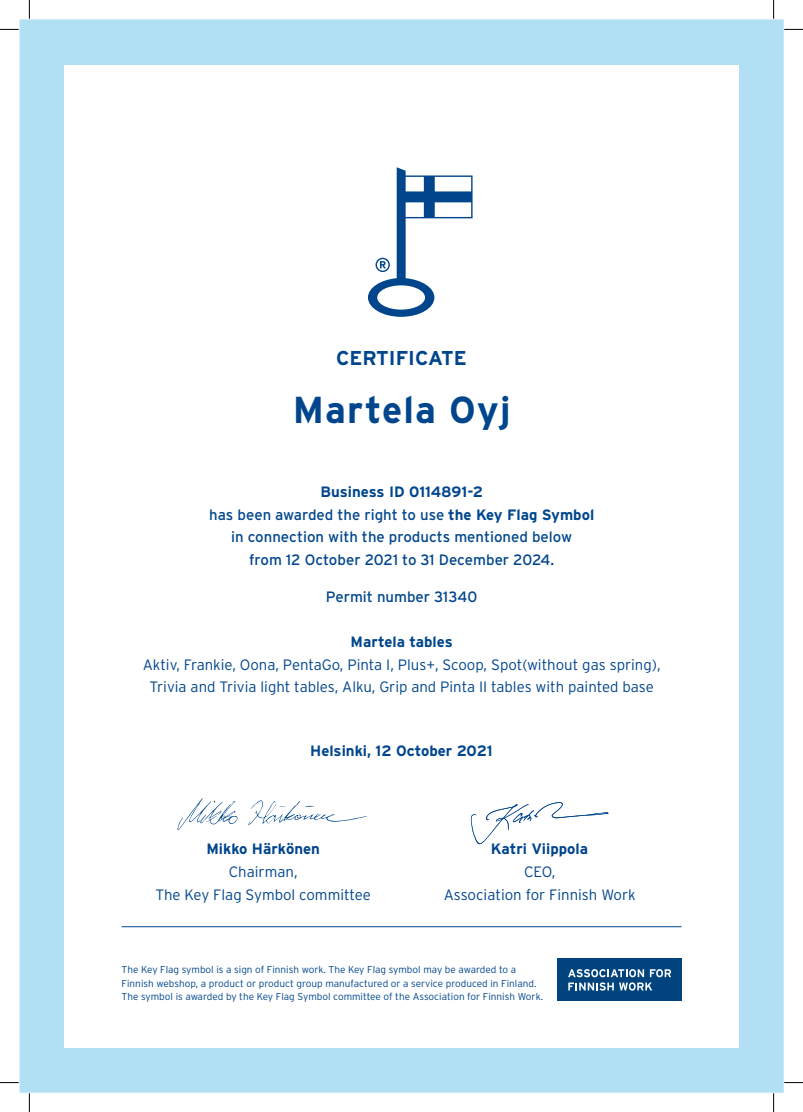
<style>
.page{position:relative;width:803px;height:1112px;background:#fff}
.page>*{position:absolute;margin:0;border:0;box-sizing:border-box;transform-origin:0 0}
.t1{font:700 37.5px "Interstate";letter-spacing:.03em;color:#01468d}
.t2{font:700 20px "Interstate";color:#01468d}
.t3{font:300 15px/22.5px "Interstate";color:#01468d;text-align:center}
.t4{font:15px/22.5px "Interstate";color:#01468d;text-align:center}
.t5{font:700 15px "Interstate";color:#01468d}
.t6{font:300 10px/13.8px "Interstate";color:#01468d}
.s1{font-weight:700}
</style>
<div class="page">
<div style="left:19px;top:19px;width:765px;height:1073px;background:#b1e0f4"></div>
<div style="left:65px;top:65px;width:674px;height:982px;background:#fff"></div>
<svg style="left:177px;top:798px;width:190px;height:32px"></svg>
<svg style="left:471px;top:802px;width:138px;height:42px"></svg>
<hr style="left:122px;top:926px;width:559px;height:1px;background:#01468d">
<div style="left:557px;top:958px;width:125px;height:42px;background:#01437c"></div>
<svg style="left:568px;top:969px;width:103px;height:21px"></svg>
<svg style="left:368px;top:167px;width:104px;height:150px"></svg>
<svg style="left:0;top:29px;width:19px;height:1px"></svg>
<svg style="left:784px;top:29px;width:19px;height:1px"></svg>
<svg style="left:0;top:1082px;width:19px;height:1px"></svg>
<svg style="left:784px;top:1082px;width:19px;height:1px"></svg>
<svg style="left:29px;top:0;width:1px;height:19px"></svg>
<svg style="left:29px;top:1092px;width:1px;height:19px"></svg>
<svg style="left:773px;top:0;width:1px;height:19px"></svg>
<svg style="left:773px;top:1092px;width:1px;height:19px"></svg>
<h2 class="t2" style="left:336px;top:346px;width:132px">CERTIFICATE</h2>
<h1 class="t1" style="left:293px;top:389px;width:219px">Martela Oyj</h1>
<h3 class="t4" style="left:209px;top:480px;width:387px"><span class="s1">Business ID 0114891-2<br></span>has been awarded the right to use <span class="s1">the Key Flag Symbol </span>in connection with the products mentioned below<br>from 12 October 2021 to 31 December 2024.</h3>
<h3 class="t4" style="left:326px;top:585px;width:153px">Permit number 31340</h3>
<h3 class="t5" style="left:351px;top:633px;width:104px">Martela tables</h3>
<h3 class="t3" style="left:143px;top:653px;width:519px">Aktiv, Frankie, Oona, PentaGo, Pinta I, Plus+, Scoop, Spot(without gas spring),<br>Trivia and Trivia light tables, Alku, Grip and Pinta II tables with painted base</h3>
<h3 class="t5" style="left:310px;top:742px;width:184px">Helsinki, 12 October 2021</h3>
<h3 class="t5" style="left:206px;top:839px;width:115px">Mikko Härkönen</h3>
<h3 class="t5" style="left:491px;top:839px;width:99px">Katri Viippola</h3>
<h3 class="t3" style="left:155px;top:860px;width:217px">Chairman,<br>The Key Flag Symbol committee</h3>
<h3 class="t3" style="left:444px;top:860px;width:193px">CEO,<br>Association for Finnish Work</h3>
<p class="t6" style="left:122px;top:962px;width:423px">The Key Flag symbol is a sign of Finnish work. The Key Flag symbol may be awarded to a<br>Finnish webshop, a product or product group manufactured or a service produced in Finland.<br>The symbol is awarded by the Key Flag Symbol committee of the Association for Finnish Work.</p>
</div>
